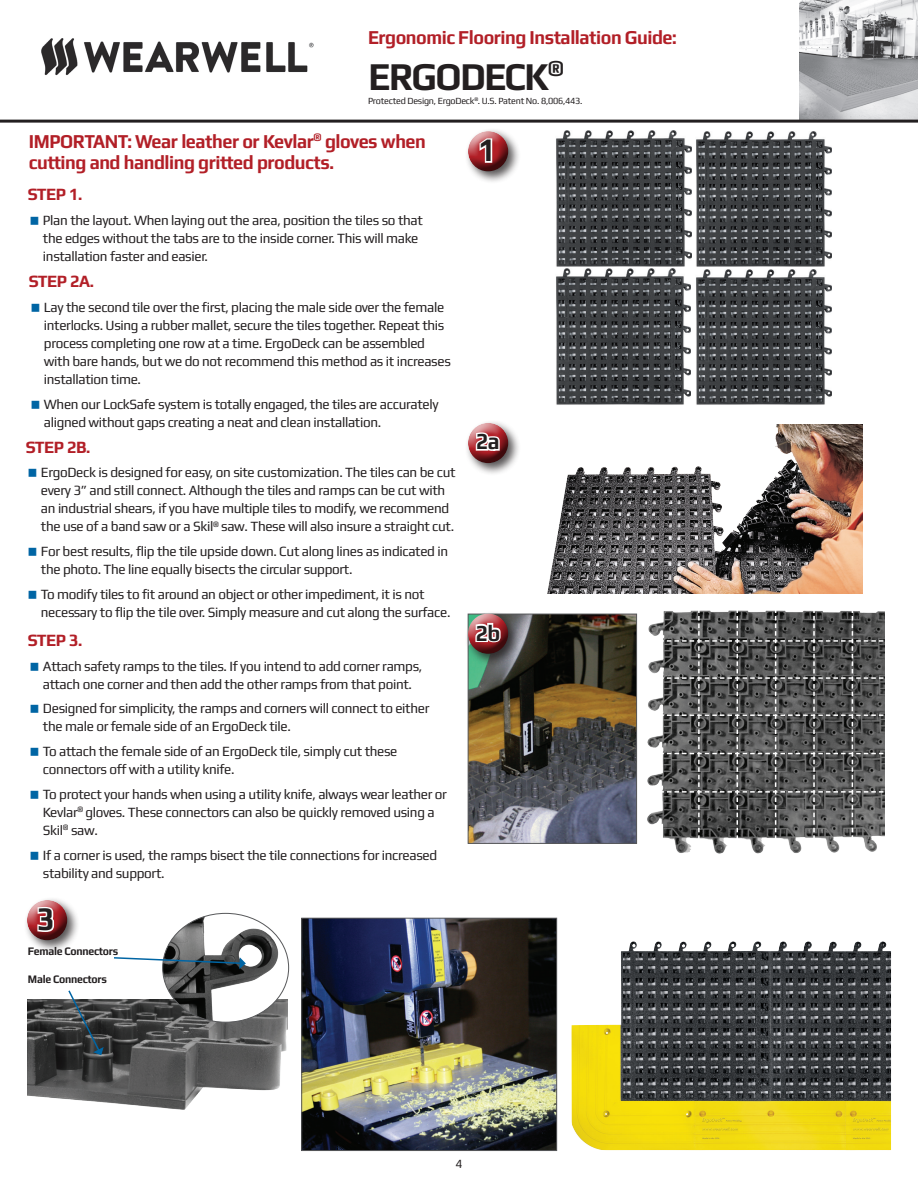
<style>
.page{position:relative;width:918px;height:1188px;background:#fff}
.page>*{position:absolute;margin:0;border:0;box-sizing:border-box;transform-origin:0 0}
.t1{font:700 39.6px "Play";color:#231f20;scale:.91 1}
.t2{font:700 33px "Play";color:#231f20;scale:.91 1}
.t3{font:700 23.1px "Play";color:#231f20;scale:.91 1}
.t4{font:700 19.8px/21px "Play";letter-spacing:-.025em;color:#b21f27;scale:.91 1}
.t5{font:700 17.4px "Play";letter-spacing:-.025em;color:#b21f27;scale:.95 1}
.t6{font:14.1px/18px "Play";letter-spacing:-.025em;color:#231f20;scale:.95 1}
.t7{font:12.6px "Play";color:#231f20;scale:.95 1}
.t8{font:700 11.55px "Play";letter-spacing:-.025em;color:#231f20;scale:.91 1}
.t9{font:9.45px "Play";letter-spacing:-.025em;color:#231f20;scale:.95 1}
</style>
<div class="page">
<img style="left:799px;top:0;width:119px;height:120px">
<hr style="left:0;top:120px;width:918px;height:3px;background:#231f20">
<img style="left:41px;top:38px;width:273px;height:38px">
<img style="left:556px;top:130px;width:135px;height:275px">
<img style="left:696px;top:131px;width:136px;height:274px">
<img style="left:547px;top:424px;width:315px;height:169px">
<img style="left:470px;top:616px;width:165px;height:226px">
<div style="left:468px;top:614px;width:169px;height:230px;border:1px solid #57585a"></div>
<div style="left:465px;top:420px;width:56px;height:56px;background:#231f20;opacity:.75"></div>
<div style="left:466px;top:420px;width:42px;height:31px;background:#fff;opacity:.75"></div>
<div style="left:466px;top:428px;width:42px;height:36px;background:#231f20;opacity:.75"></div>
<svg style="left:473px;top:430px;width:28px;height:23px"></svg>
<img style="left:637px;top:614px;width:240px;height:240px">
<svg style="left:652px;top:610px;width:233px;height:237px;background:#606161"></svg>
<div style="left:465px;top:611px;width:56px;height:56px;background:#231f20;opacity:.75"></div>
<div style="left:466px;top:611px;width:42px;height:31px;background:#fff;opacity:.75"></div>
<div style="left:466px;top:618px;width:42px;height:36px;background:#231f20;opacity:.75"></div>
<svg style="left:473px;top:621px;width:30px;height:27px"></svg>
<img style="left:28px;top:1000px;width:259px;height:109px">
<img style="left:163px;top:913px;width:117px;height:109px">
<svg style="left:114px;top:956px;width:132px;height:13px"></svg>
<svg style="left:67px;top:990px;width:37px;height:65px;background:#585e62"></svg>
<img style="left:304px;top:920px;width:251px;height:229px">
<div style="left:302px;top:918px;width:255px;height:233px;border:1px solid #57585a"></div>
<img style="left:572px;top:941px;width:319px;height:209px">
<div style="left:465px;top:128px;width:56px;height:56px;background:#231f20;opacity:.75"></div>
<div style="left:466px;top:128px;width:42px;height:31px;background:#fff;opacity:.75"></div>
<div style="left:466px;top:136px;width:42px;height:36px;background:#231f20;opacity:.75"></div>
<svg style="left:478px;top:137px;width:16px;height:27px"></svg>
<div style="left:24px;top:897px;width:56px;height:56px;background:#231f20;opacity:.75"></div>
<div style="left:26px;top:897px;width:42px;height:31px;background:#fff;opacity:.75"></div>
<div style="left:26px;top:905px;width:42px;height:36px;background:#231f20;opacity:.75"></div>
<svg style="left:36px;top:905px;width:20px;height:29px"></svg>
<h3 class="t4" style="left:368px;top:26px;width:341px">Ergonomic Flooring Installation Guide:</h3>
<h1 class="t1" style="left:369px;top:53px;width:49px">Ergodeck</h1>
<h3 class="t3" style="left:548px;top:55px;width:19px">®</h3>
<p class="t9" style="left:368px;top:95px;width:227px">Protected Design, ErgoDeck<sup>®</sup>. U.S. Patent No. 8,006,443.</p>
<h3 class="t4" style="left:29px;top:130px;width:438px">IMPORTANT: Wear leather or Kevlar<sup>®</sup> gloves when cutting and handling gritted products.</h3>
<p class="t5" style="left:28px;top:184px;width:59px">STEP 1.</p>
<p class="t6" style="left:43px;top:211px;width:401px">Plan the layout. When laying out the area, position the tiles so that the edges without the tabs are to the inside corner. This will make installation faster and easier.</p>
<p class="t5" style="left:29px;top:271px;width:70px">STEP 2A.</p>
<p class="t6" style="left:44px;top:298px;width:430px">Lay the second tile over the first, placing the male side over the female interlocks. Using a rubber mallet, secure the tiles together. Repeat this process completing one row at a time. ErgoDeck can be assembled with bare hands, but we do not recommend this method as it increases installation time.</p>
<p class="t6" style="left:44px;top:394px;width:417px">When our LockSafe system is totally engaged, the tiles are accurately aligned without gaps creating a neat and clean installation.</p>
<p class="t5" style="left:26px;top:436px;width:69px">STEP 2B.</p>
<p class="t6" style="left:41px;top:463px;width:438px">ErgoDeck is designed for easy, on site customization. The tiles can be cut every 3” and still connect. Although the tiles and ramps can be cut with an industrial shears, if you have multiple tiles to modify, we recommend the use of a band saw or a Skil<sup>®</sup> saw. These will also insure a straight cut.</p>
<p class="t6" style="left:41px;top:542px;width:430px">For best results, flip the tile upside down. Cut along lines as indicated in the photo. The line equally bisects the circular support.</p>
<p class="t6" style="left:41px;top:585px;width:433px">To modify tiles to fit around an object or other impediment, it is not necessary to flip the tile over. Simply measure and cut along the surface.</p>
<p class="t5" style="left:28px;top:630px;width:59px">STEP 3.</p>
<p class="t6" style="left:43px;top:657px;width:401px">Attach safety ramps to the tiles. If you intend to add corner ramps, attach one corner and then add the other ramps from that point.</p>
<p class="t6" style="left:43px;top:699px;width:408px">Designed for simplicity, the ramps and corners will connect to either the male or female side of an ErgoDeck tile.</p>
<p class="t6" style="left:43px;top:742px;width:375px">To attach the female side of an ErgoDeck tile, simply cut these connectors off with a utility knife.</p>
<p class="t6" style="left:43px;top:785px;width:427px">To protect your hands when using a utility knife, always wear leather or<br>Kevlar<sup>®</sup> gloves. These connectors can also be quickly removed using a<br>Skil<sup>®</sup> saw.</p>
<p class="t6" style="left:43px;top:846px;width:416px">If a corner is used, the ramps bisect the tile connections for increased stability and support.</p>
<h2 class="t2" style="left:38px;top:899px;width:21px">3</h2>
<p class="t8" style="left:28px;top:944px;width:101px">Female Connectors</p>
<p class="t8" style="left:28px;top:972px;width:88px">Male Connectors</p>
<h2 class="t2" style="left:478px;top:131px;width:21px">1</h2>
<h3 class="t3" style="left:476px;top:428px;width:27px">2a</h3>
<h3 class="t3" style="left:476px;top:619px;width:28px">2b</h3>
<p class="t7" style="left:456px;top:1157px;width:9px">4</p>
</div>
